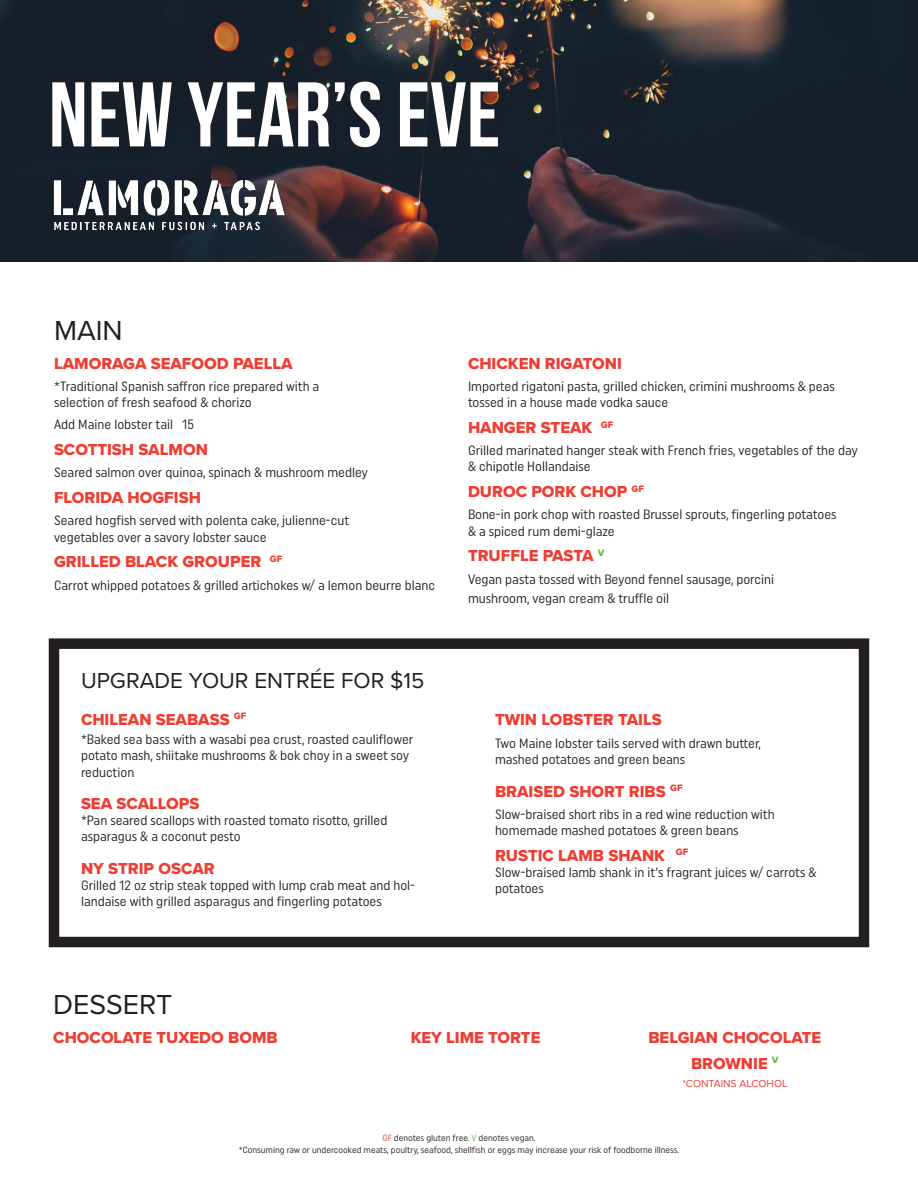
<style>
.page{position:relative;width:918px;height:1188px;background:#fff}
.page>*{position:absolute;margin:0;border:0;box-sizing:border-box;transform-origin:0 0}
.t1{font:91.5px "Bebas Neue";color:#fff}
.Menu_Section{font:28.5px "Proxima Nova";color:#231f20}
.Menu_Section-2{font:22.5px "Proxima Nova";color:#231f20}
.Menu_Item{font:16.5px "Proxima Nova Extrabld";color:#ee3e34}
.Menu_Section-3{font:16.5px "Proxima Nova Extrabld";color:#ee3e34}
.MenuDescription{font:16.5px "Proxima Nova Extrabld";color:#ee3e34}
.Menu_Item-2{font:13.5px/16.2px "Uniform Condensed";color:#231f20}
.MenuDescription-2{font:13.5px/16.2px "Uniform Condensed";color:#231f20}
.Menu_Item-3{font:10.5px "Proxima Nova";color:#ee3e34}
.MenuDescription-3{font:9px "Uniform Condensed";color:#231f20}
.s1{color:#ee3e34}
.s2{color:#68bc45}
</style>
<div class="page">
<div style="left:49px;top:638px;width:820px;height:309px;border:10px solid #231f20"></div>
<img style="left:0;top:0;width:918px;height:261px">
<div style="left:44px;top:80px;width:463px;height:83px;background:#161f29"></div>
<img style="left:49px;top:176px;width:254px;height:63px">
<p class="t1" style="left:49px;top:65px;width:453px">NEW YEAR’S EVE</p>
<p class="Menu_Section" style="left:54px;top:309px;width:70px">MAIN</p>
<p class="Menu_Item" style="left:54px;top:351px;width:240px">LAMORAGA SEAFOOD PAELLA</p>
<p class="Menu_Item-2" style="left:54px;top:378px;width:267px">*Traditional Spanish saffron rice prepared with a selection of fresh seafood &amp; chorizo</p>
<p class="Menu_Item-2" style="left:54px;top:416px;width:142px">Add Maine lobster tail 15</p>
<p class="Menu_Item" style="left:54px;top:437px;width:155px">SCOTTISH SALMON</p>
<p class="Menu_Item-2" style="left:54px;top:464px;width:315px">Seared salmon over quinoa, spinach &amp; mushroom medley</p>
<p class="Menu_Item" style="left:54px;top:485px;width:148px">FLORIDA HOGFISH</p>
<p class="Menu_Item-2" style="left:54px;top:512px;width:297px">Seared hogfish served with polenta cake, julienne-cut vegetables over a savory lobster sauce</p>
<p class="Menu_Item" style="left:54px;top:550px;width:230px">GRILLED BLACK GROUPER <sup>GF</sup></p>
<p class="Menu_Item-2" style="left:54px;top:577px;width:383px">Carrot whipped potatoes &amp; grilled artichokes w/ a lemon beurre blanc</p>
<p class="Menu_Section-2" style="left:81px;top:664px;width:345px">UPGRADE YOUR ENTRÉE FOR $15</p>
<p class="Menu_Section-3" style="left:81px;top:707px;width:167px">CHILEAN SEABASS <sup>GF</sup></p>
<p class="MenuDescription-2" style="left:81px;top:731px;width:334px">*Baked sea bass with a wasabi pea crust, roasted cauliflower potato mash, shiitake mushrooms &amp; bok choy in a sweet soy reduction</p>
<p class="Menu_Item" style="left:81px;top:791px;width:120px">SEA SCALLOPS</p>
<p class="MenuDescription-2" style="left:81px;top:812px;width:308px">*Pan seared scallops with roasted tomato risotto, grilled asparagus &amp; a coconut pesto</p>
<p class="Menu_Item" style="left:81px;top:856px;width:135px">NY STRIP OSCAR</p>
<p class="MenuDescription-2" style="left:81px;top:877px;width:336px">Grilled 12 oz strip steak topped with lump crab meat and hol&shy;landaise with grilled asparagus and fingerling potatoes</p>
<p class="Menu_Item" style="left:468px;top:351px;width:155px">CHICKEN RIGATONI</p>
<p class="Menu_Item-2" style="left:468px;top:378px;width:368px">Imported rigatoni pasta, grilled chicken, crimini mushrooms &amp; peas tossed in a house made vodka sauce</p>
<p class="Menu_Item" style="left:468px;top:415px;width:147px">HANGER STEAK <sup>GF</sup></p>
<p class="Menu_Item-2" style="left:468px;top:442px;width:391px">Grilled marinated hanger steak with French fries, vegetables of the day &amp; chipotle Hollandaise</p>
<p class="Menu_Item" style="left:468px;top:479px;width:178px">DUROC PORK CHOP <sup>GF</sup></p>
<p class="Menu_Item-2" style="left:468px;top:506px;width:370px">Bone-in pork chop with roasted Brussel sprouts, fingerling potatoes &amp; a spiced rum demi-glaze</p>
<p class="Menu_Item" style="left:468px;top:544px;width:138px">TRUFFLE PASTA <sup>V</sup></p>
<p class="Menu_Item-2" style="left:468px;top:569px;width:308px;line-height:19.8px">Vegan pasta tossed with Beyond fennel sausage, porcini mushroom, vegan cream &amp; truffle oil</p>
<p class="MenuDescription" style="left:495px;top:707px;width:168px">TWIN LOBSTER TAILS</p>
<p class="MenuDescription-2" style="left:495px;top:735px;width:267px">Two Maine lobster tails served with drawn butter, mashed potatoes and green beans</p>
<p class="Menu_Item" style="left:495px;top:779px;width:189px">BRAISED SHORT RIBS <sup>GF</sup></p>
<p class="Menu_Item-2" style="left:495px;top:806px;width:281px">Slow-braised short ribs in a red wine reduction with homemade mashed potatoes &amp; green beans</p>
<p class="Menu_Item" style="left:495px;top:843px;width:195px">RUSTIC LAMB SHANK <sup>GF</sup></p>
<p class="MenuDescription-2" style="left:495px;top:864px;width:323px">Slow-braised lamb shank in it’s fragrant juices w/ carrots &amp; potatoes</p>
<p class="Menu_Section" style="left:53px;top:983px;width:121px">DESSERT</p>
<p class="Menu_Item" style="left:53px;top:1025px;width:226px">CHOCOLATE TUXEDO BOMB</p>
<p class="Menu_Item" style="left:411px;top:1025px;width:131px">KEY LIME TORTE</p>
<p class="Menu_Item" style="left:648px;top:1025px;width:174px">BELGIAN CHOCOLATE</p>
<p class="Menu_Item" style="left:691px;top:1051px;width:89px">BROWNIE <sup>V</sup></p>
<p class="Menu_Item-3" style="left:682px;top:1076px;width:107px">*CONTAINS ALCOHOL</p>
<p class="MenuDescription-3" style="left:382px;top:1132px;width:155px"><span class="s1">GF</span> denotes gluten free. <span class="s2">V</span> denotes vegan.</p>
<p class="MenuDescription-3" style="left:239px;top:1144px;width:442px">*Consuming raw or undercooked meats, poultry, seafood, shellfish or eggs may increase your risk of foodborne illness.</p>
</div>
